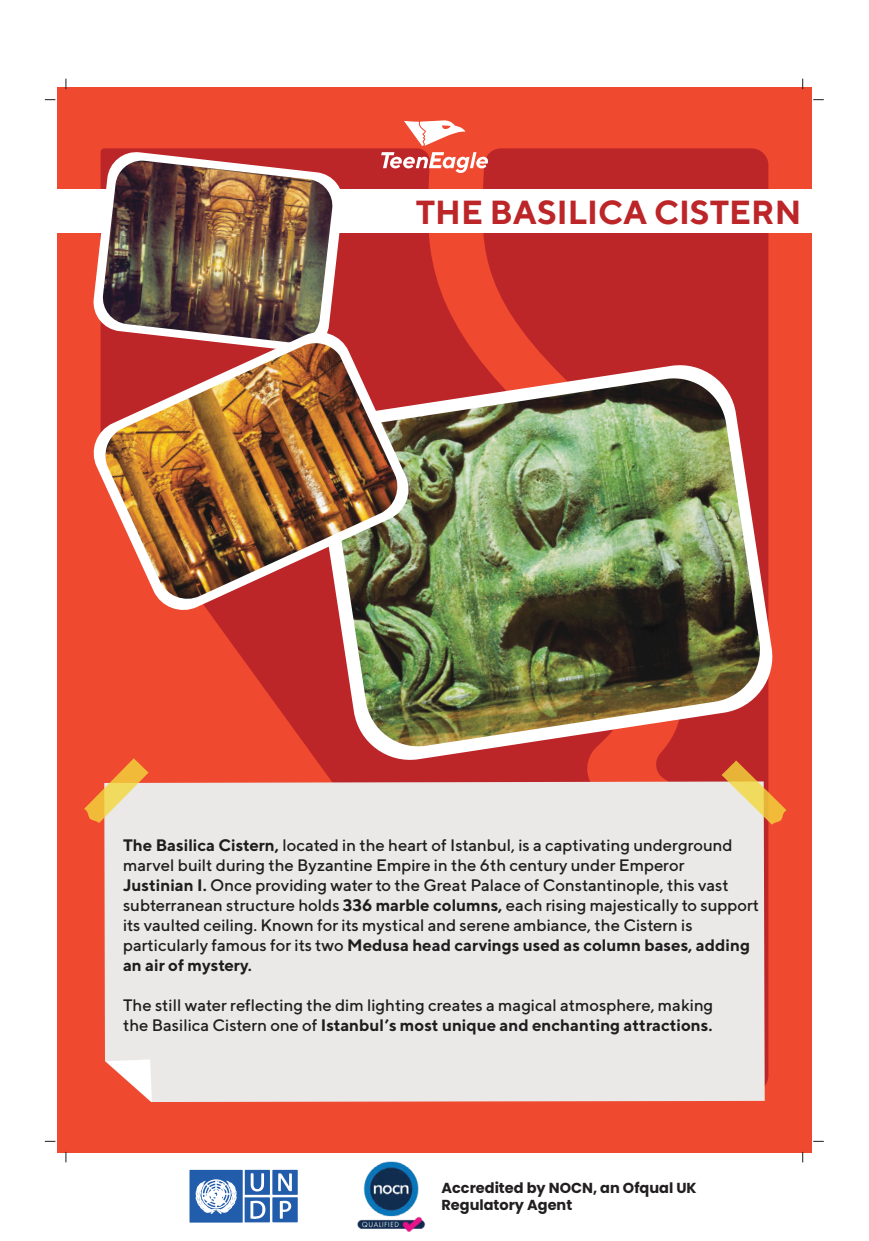
<style>
.page{position:relative;width:869px;height:1241px;background:#fff}
.page>*{position:absolute;margin:0;border:0;box-sizing:border-box;transform-origin:0 0}
.t1{font:700 33.34px "TT Norms";color:#bd2629}
.t2{font:500 16.62px/19.9px "TT Norms";color:#1f1d1e}
.t3{font:700 14.44px/17.4px "Poppins";color:#221f20}
.s1{font-weight:700}
</style>
<div class="page">
<div style="left:58px;top:87px;width:753px;height:1065px;background:#ef492f"></div>
<div style="left:659px;top:148px;width:109px;height:944px;background:#bd2629"></div>
<svg style="left:101px;top:148px;width:558px;height:633px;fill:#bd2629"></svg>
<div style="left:57px;top:189px;width:754px;height:43px;background:#fff"></div>
<div style="left:104px;top:781px;width:660px;height:320px;background:#eae9e8"></div>
<svg style="left:721px;top:763px;width:65px;height:61px"></svg>
<svg style="left:84px;top:758px;width:64px;height:65px"></svg>
<svg style="left:92px;top:150px;width:252px;height:177px;fill:#bd2629"></svg>
<img style="left:101px;top:161px;width:232px;height:166px">
<svg style="left:313px;top:361px;width:460px;height:402px;fill:#bd2629"></svg>
<img style="left:328px;top:378px;width:435px;height:372px">
<img style="left:93px;top:327px;width:320px;height:287px">
<svg style="left:404px;top:120px;width:61px;height:26px"></svg>
<svg style="left:381px;top:152px;width:107px;height:21px"></svg>
<svg style="left:106px;top:1059px;width:46px;height:42px"></svg>
<img style="left:102px;top:343px;width:299px;height:259px">
<img style="left:336px;top:1152px;width:109px;height:80px">
<svg style="left:189px;top:1169px;width:108px;height:53px"></svg>
<h1 class="t1" style="left:415px;top:191px;width:387px">THE BASILICA CISTERN</h1>
<p class="t2" style="left:123px;top:834px;width:637px"><span class="s1">The Basilica Cistern,</span> located in the heart of Istanbul, is a captivating underground marvel built during the Byzantine Empire in the 6th century under Emperor <span class="s1">Justinian I.</span> Once providing water to the Great Palace of Constantinople, this vast subterranean structure holds <span class="s1">336 marble columns,</span> each rising majestically to support its vaulted ceiling. Known for its mystical and serene ambiance, the Cistern is particularly famous for its two <span class="s1">Medusa head carvings used as column bases, adding an air of mystery.</span></p>
<p class="t2" style="left:123px;top:994px;width:591px">The still water reflecting the dim lighting creates a magical atmosphere, making the Basilica Cistern one of <span class="s1">Istanbul’s most unique and enchanting attractions.</span></p>
<p class="t3" style="left:441px;top:1178px;width:256px">Accredited by NOCN, an Ofqual UK<br>Regulatory Agent</p>
</div>
